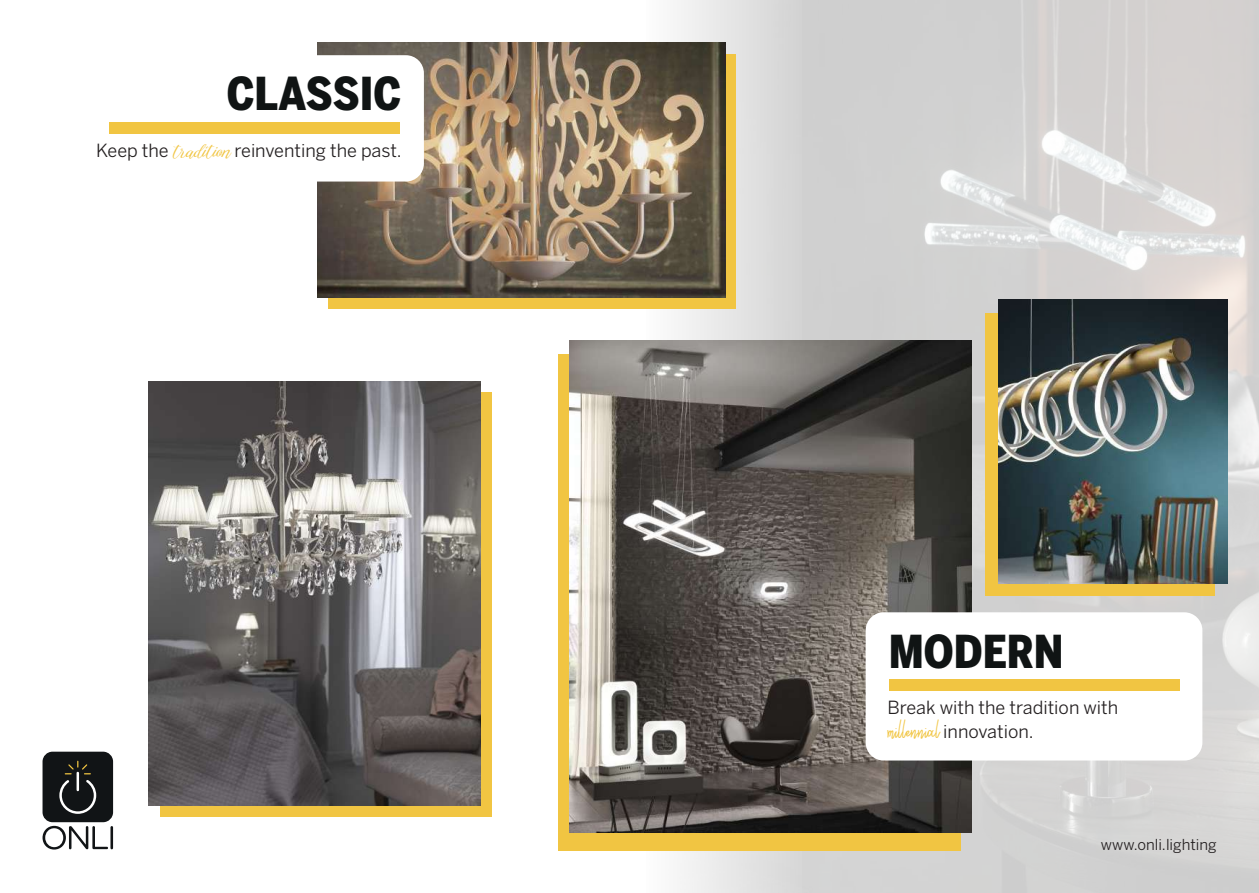
<style>
.page{position:relative;width:1259px;height:893px;background:#fff}
.page>*{position:absolute;margin:0;border:0;box-sizing:border-box;transform-origin:0 0}
.t1{font:900 45px "Benton Sans Cond";color:#101414}
.t2{font:18px/24px "Benton Sans";color:#231f20}
.t3{font:15px "Benton Sans";color:#231f20}
.s1{font-family:"font 00000000281 aea 1 d";font-size:21px;color:#f1c542}
.s2{font-family:"font 00000000281 aea 1 d";font-size:22.5px;color:#f1c542}
</style>
<div class="page">
<img style="left:801px;top:0;width:458px;height:893px">
<div style="left:629px;top:0;width:172px;height:893px;background:linear-gradient(to right,#fdfdfd,#d4d4d4)"></div>
<div style="left:160px;top:392px;width:331px;height:425px;background:#f1c542"></div>
<img style="left:149px;top:381px;width:331px;height:425px">
<div style="left:328px;top:54px;width:408px;height:255px;background:#f1c542"></div>
<img style="left:317px;top:43px;width:408px;height:254px">
<div style="left:60px;top:55px;width:364px;height:127px;background:#fff;border-radius:18px"></div>
<div style="left:109px;top:122px;width:291px;height:11px;background:#f1c542"></div>
<div style="left:43px;top:752px;width:70px;height:70px;background:#111416;border-radius:10px"></div>
<svg style="left:59px;top:761px;width:38px;height:53px"></svg>
<svg style="left:43px;top:826px;width:65px;height:23px"></svg>
<hr style="left:110px;top:826px;width:3px;height:23px;background:#111416">
<div style="left:558px;top:354px;width:403px;height:497px;background:#f1c542"></div>
<div style="left:985px;top:313px;width:229px;height:283px;background:#f1c542"></div>
<img style="left:569px;top:340px;width:402px;height:492px">
<img style="left:998px;top:299px;width:229px;height:285px">
<div style="left:865px;top:612px;width:337px;height:148px;background:#fff;border-radius:18px"></div>
<div style="left:888px;top:679px;width:291px;height:11px;background:#f1c542"></div>
<h1 class="t1" style="left:227px;top:67px;width:176px">CLASSIC</h1>
<p class="t2" style="left:96px;top:138px;width:307px">Keep the <span class="s1">tradition</span> reinventing the past.</p>
<h1 class="t1" style="left:888px;top:625px;width:177px">MODERN</h1>
<p class="t2" style="left:887px;top:695px;width:232px">Break with the tradition with <span class="s2">millennial</span> innovation.</p>
<p class="t3" style="left:1101px;top:836px;width:117px">www.onli.lighting</p>
</div>
